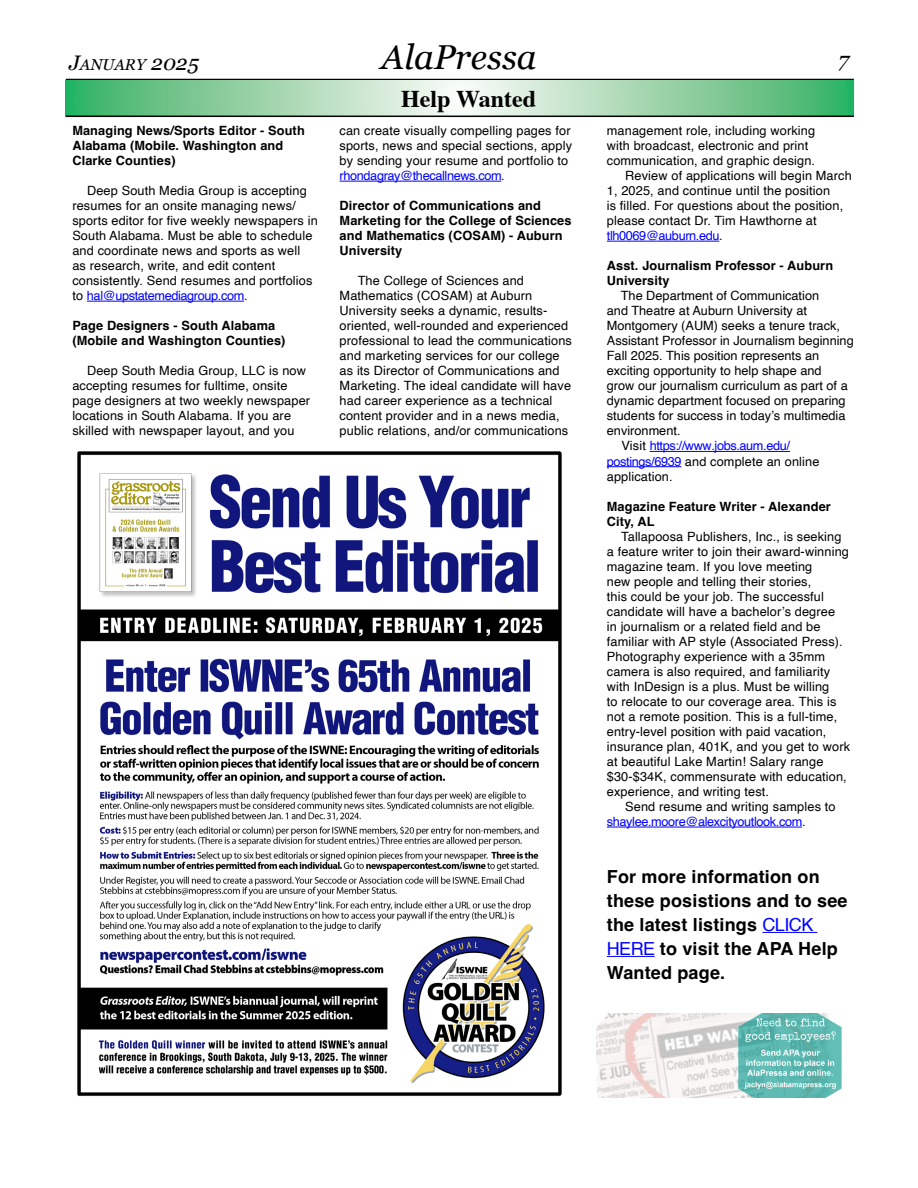
<style>
.page{position:relative;width:918px;height:1188px;background:#fff}
.page>*{position:absolute;margin:0;border:0;box-sizing:border-box;transform-origin:0 0}
.t1{font:italic 34.5px "Georgia";color:#000}
.t2{font:700 24px "Times";color:#000}
.t3{font:italic 21px "Georgia";color:#000}
.t4{font:700 18px/24px "Helvetica";letter-spacing:.01em;color:#000}
.t5{font:italic 15.75px "Georgia";color:#000}
.t6{font:12.75px/15px "Helvetica";letter-spacing:.01em;color:#000}
.t7{font:700 12.75px/15px "Helvetica";letter-spacing:.01em;color:#000}
.t8{font:12.75px/15.3px "Helvetica";letter-spacing:-.03em;color:#00f}
.s1{font-size:21px}
.s2{color:#00f}
.s3{color:#000}
.s4{font-weight:400;color:#00f}
</style>
<div class="page">
<div style="left:663px;top:53px;width:187px;height:27px;background:linear-gradient(to right,#fff,#fff)"></div>
<div style="left:663px;top:50px;width:187px;height:26px;background:#fff"></div>
<hr style="left:66px;top:79px;width:788px;height:1px;background:#000">
<svg style="left:66px;top:81px;width:788px;height:35px"></svg>
<hr style="left:87px;top:301px;width:157px;height:1px;background:#00f">
<hr style="left:340px;top:181px;width:161px;height:1px;background:#00f">
<hr style="left:607px;top:241px;width:112px;height:1px;background:#00f">
<hr style="left:650px;top:451px;width:140px;height:1px;background:#00f">
<hr style="left:607px;top:466px;width:74px;height:1px;background:#00f">
<hr style="left:607px;top:827px;width:195px;height:1px;background:#00f">
<hr style="left:762px;top:932px;width:55px;height:1px;background:#00f">
<hr style="left:607px;top:956px;width:48px;height:1px;background:#00f">
<hr style="left:66px;top:116px;width:788px;height:1px;background:#000">
<img style="left:597px;top:1013px;width:245px;height:84px">
<img style="left:77px;top:451px;width:485px;height:645px">
<p class="t5" style="left:69px;top:53px;width:131px"><span class="s1">J</span>ANUARY <span class="s1">2025</span></p>
<p class="t7" style="left:72px;top:124px;width:234px">Managing News/Sports Editor - South<br>Alabama (Mobile. Washington and<br>Clarke Counties)</p>
<p class="t6" style="left:72px;top:183px;width:247px;text-indent:15px">Deep South Media Group is accepting resumes for an onsite managing news/ sports editor for five weekly newspapers in South Alabama. Must be able to schedule and coordinate news and sports as well<br>as research, write, and edit content consistently. Send resumes and portfolios to <span class="s2">hal@upstatemediagroup.com</span>.</p>
<p class="t7" style="left:72px;top:320px;width:215px">Page Designers - South Alabama (Mobile and Washington Counties)</p>
<p class="t6" style="left:72px;top:364px;width:239px;text-indent:15px">Deep South Media Group, LLC is now accepting resumes for fulltime, onsite page designers at two weekly newspaper locations in South Alabama. If you are skilled with newspaper layout, and you</p>
<h1 class="t1" style="left:381px;top:32px;width:157px">AlaPressa</h1>
<h2 class="t2" style="left:401px;top:76px;width:136px">Help Wanted</h2>
<p class="t6" style="left:340px;top:123px;width:234px">can create visually compelling pages for sports, news and special sections, apply by sending your resume and portfolio to <span class="s2">rhondagray@thecallnews.com</span>.</p>
<p class="t7" style="left:340px;top:200px;width:234px">Director of Communications and<br>Marketing for the College of Sciences and Mathematics (COSAM) - Auburn<br>University</p>
<p class="t6" style="left:340px;top:274px;width:234px;text-indent:18px">The College of Sciences and Mathematics (COSAM) at Auburn University seeks a dynamic, results&shy;oriented, well-rounded and experienced professional to lead the communications and marketing services for our college as its Director of Communications and Marketing. The ideal candidate will have had career experience as a technical content provider and in a news media, public relations, and/or communications</p>
<h3 class="t3" style="left:839px;top:44px;width:12px">7</h3>
<p class="t6" style="left:607px;top:123px;width:210px">management role, including working</p>
<p class="t6" style="left:607px;top:138px;width:203px">with broadcast, electronic and print</p>
<p class="t6" style="left:607px;top:153px;width:210px">communication, and graphic design.</p>
<p class="t6" style="left:625px;top:168px;width:228px">Review of applications will begin March</p>
<p class="t6" style="left:607px;top:183px;width:225px">1, 2025, and continue until the position</p>
<p class="t6" style="left:607px;top:198px;width:238px">is filled. For questions about the position,</p>
<p class="t6" style="left:607px;top:213px;width:211px">please contact Dr. Tim Hawthorne at</p>
<p class="t8" style="left:607px;top:228px;width:117px">tlh0069@auburn.edu<span class="s3">.</span></p>
<p class="t7" style="left:607px;top:260px;width:228px">Asst. Journalism Professor - Auburn<br>University</p>
<p class="t6" style="left:621px;top:289px;width:200px">The Department of Communication</p>
<p class="t6" style="left:607px;top:304px;width:202px">and Theatre at Auburn University at</p>
<p class="t6" style="left:607px;top:319px;width:235px">Montgomery (AUM) seeks a tenure track,</p>
<p class="t6" style="left:607px;top:334px;width:248px">Assistant Professor in Journalism beginning</p>
<p class="t6" style="left:607px;top:349px;width:214px">Fall 2025. This position represents an</p>
<p class="t6" style="left:607px;top:364px;width:216px">exciting opportunity to help shape and</p>
<p class="t6" style="left:607px;top:379px;width:242px">grow our journalism curriculum as part of a</p>
<p class="t6" style="left:607px;top:393px;width:240px">dynamic department focused on preparing</p>
<p class="t6" style="left:607px;top:408px;width:240px">students for success in today’s multimedia</p>
<p class="t6" style="left:607px;top:423px;width:75px">environment.</p>
<p class="t8" style="left:622px;top:439px;width:170px"><span class="s3">Visit</span> https://www.jobs.aum.edu/</p>
<p class="t6" style="left:607px;top:454px;width:214px"><span class="s2">postings/6939</span> and complete an online</p>
<p class="t6" style="left:607px;top:469px;width:67px">application.</p>
<p class="t7" style="left:607px;top:500px;width:225px">Magazine Feature Writer - Alexander<br>City, AL</p>
<p class="t6" style="left:607px;top:529px;width:245px;text-indent:14px">Tallapoosa Publishers, Inc., is seeking a feature writer to join their award-winning magazine team. If you love meeting<br>new people and telling their stories,<br>this could be your job. The successful candidate will have a bachelor’s degree<br>in journalism or a related field and be familiar with AP style (Associated Press).<br>Photography experience with a 35mm camera is also required, and familiarity with InDesign is a plus. Must be willing<br>to relocate to our coverage area. This is not a remote position. This is a full-time, entry-level position with paid vacation, insurance plan, 401K, and you get to work at beautiful Lake Martin! Salary range $30-$34K, commensurate with education, experience, and writing test.</p>
<p class="t8" style="left:607px;top:799px;width:230px;text-indent:18px"><span class="s3">Send resume and writing samples to </span>shaylee.moore@alexcityoutlook.com<span class="s3">.</span></p>
<h3 class="t4" style="left:607px;top:867px;width:242px">For more information on these posistions and to see the latest listings <span class="s4">CLICK<br>HERE</span> to visit the APA Help<br>Wanted page.</h3>
</div>
